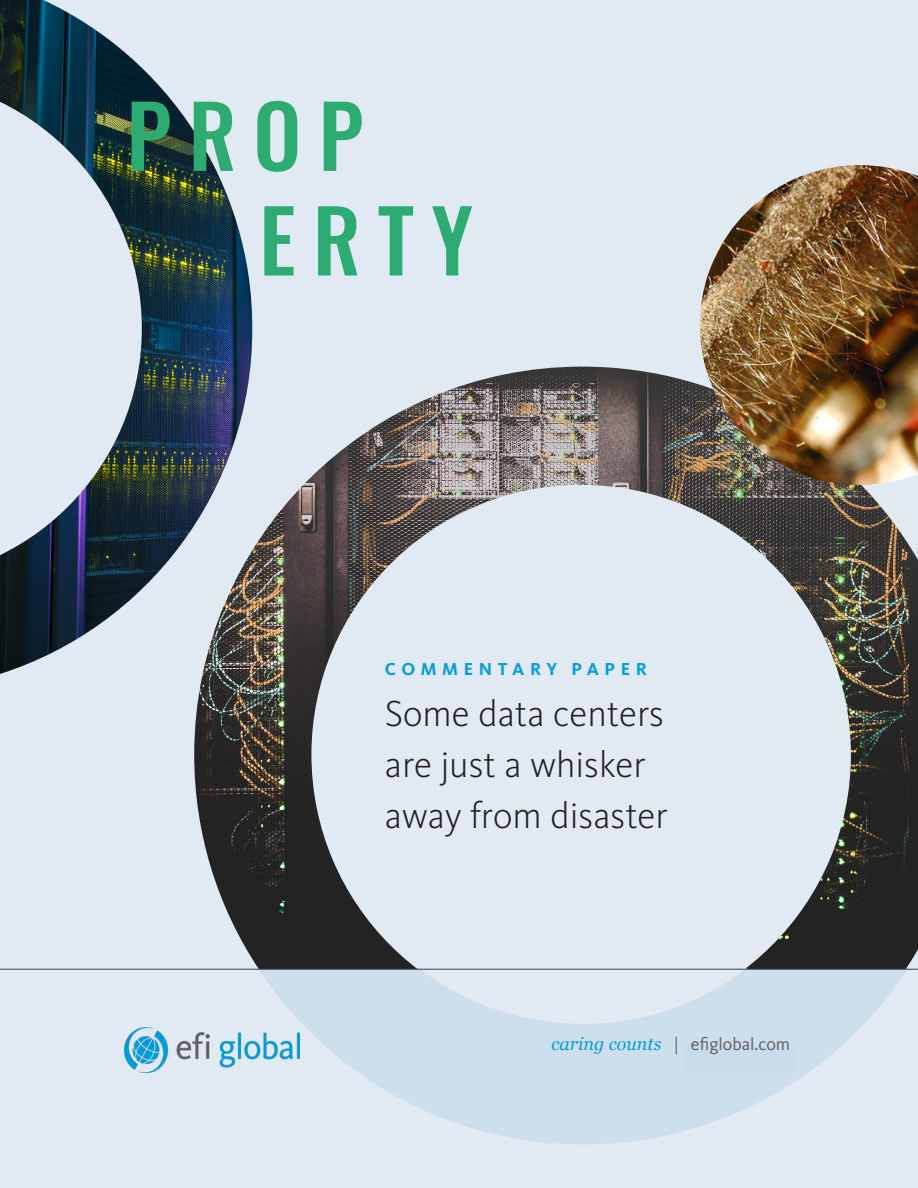
<style>
.page{position:relative;width:918px;height:1188px;background:#e1e9f2}
.page>*{position:absolute;margin:0;border:0;box-sizing:border-box;transform-origin:0 0}
.t1{font:500 85.5px "Oswald";letter-spacing:.2em;color:#2cac73}
.t2{font:300 37.5px/51px "Kievit OT";color:#231f20}
.t3{font:18px "Kievit OT";color:#5f5f62}
.t4{font:700 18px "Kievit OT";letter-spacing:.31em;color:#069ddc}
.s1{font-family:"Georgia";font-style:italic;color:#069ddc}
</style>
<div class="page">
<img style="left:194px;top:367px;width:724px;height:602px">
<img style="left:700px;top:165px;width:218px;height:320px">
<img style="left:0;top:0;width:252px;height:674px">
<svg style="left:0;top:76px;width:142px;height:504px"></svg>
<div style="left:311px;top:485px;width:540px;height:539px;background:#e1e9f2;border-radius:50%"></div>
<svg style="left:260px;top:970px;width:647px;height:174px;fill:#cddfed"></svg>
<svg style="left:313px;top:970px;width:540px;height:54px"></svg>
<hr style="left:0;top:969px;width:918px;height:1px;background:#373c4b">
<img style="left:125px;top:1028px;width:175px;height:44px">
<div style="left:684px;top:1046px;width:110px;height:26px;background:#c8dceb"></div>
<p class="t1" style="left:126px;top:91px;width:239px">PROP</p>
<p class="t1" style="left:259px;top:196px;width:215px">ERTY</p>
<p class="t4" style="left:385px;top:658px;width:264px">COMMENTARY PAPER</p>
<p class="t2" style="left:385px;top:688px;width:284px">Some data centers are just a whisker away from disaster</p>
<p class="t3" style="left:551px;top:1033px;width:240px"><span class="s1">caring counts</span> | efiglobal.com</p>
</div>
